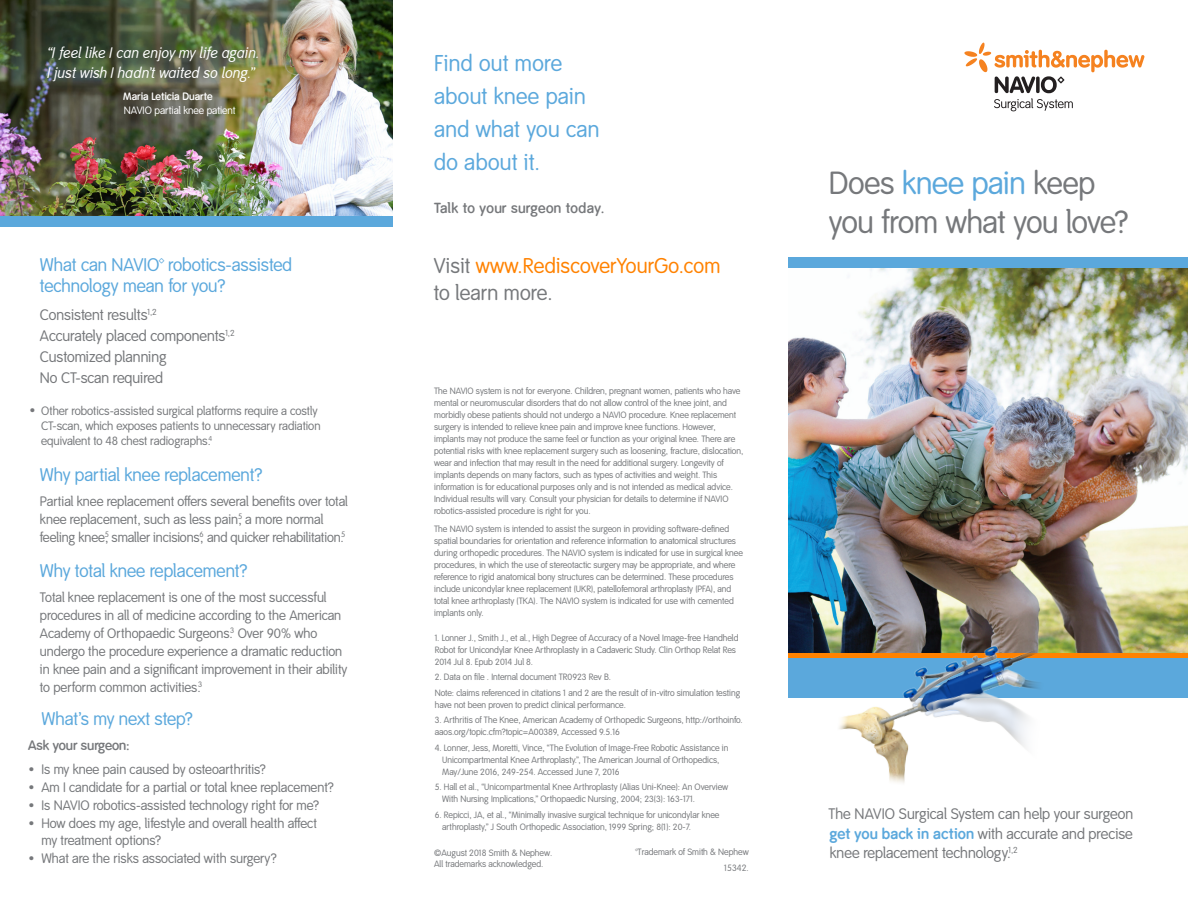
<style>
.page{position:relative;width:1188px;height:918px;background:#fff}
.page>*{position:absolute;margin:0;border:0;box-sizing:border-box;transform-origin:0 0}
.t1{font:31.5px/39px "Smith&Nephew";letter-spacing:-.01em;color:#76787b}
.t2{font:22.5px/33px "Smith&Nephew";letter-spacing:.015em;color:#5ba8dc}
.t3{font:21px/27px "Smith&Nephew";letter-spacing:.01em;color:#ff8200}
.t4{font:18px/21.6px "Smith&Nephew";color:#5ba8dc}
.t5{font:15px/19.5px "Smith&Nephew";color:#76787b;text-align:justify}
.t6{font:italic 15px/19.5px "Smith&Nephew";letter-spacing:.01em;color:#fff}
.t7{font:600 14.25px "Smith&Nephew";letter-spacing:.02em;color:#76787b}
.t8{font:13.5px/18px "Smith&Nephew";color:#76787b}
.t9{font:600 13.5px "Smith&Nephew";color:#76787b}
.t10{font:12px/15px "Smith&Nephew";color:#76787b}
.t11{font:10.5px "Smith&Nephew";color:#fff}
.t12{font:600 10.5px "Smith&Nephew";color:#fff}
.t13{font:9px/12px "Smith&Nephew";color:#76787b}
.t14{font:9px/10.8px "Smith&Nephew LF";color:#76787b}
.s1{font-size:13.5px}
.s2{color:#76787b}
.s3{font-family:"Smith&Nephew LF"}
.s4{color:#5ba8dc}
.s5{font-weight:700;color:#5ba8dc}
</style>
<div class="page">
<img style="left:789px;top:268px;width:399px;height:385px">
<div style="left:789px;top:257px;width:399px;height:11px;background:#5ba8dc"></div>
<div style="left:789px;top:658px;width:399px;height:39px;background:#5ba8dc"></div>
<div style="left:789px;top:653px;width:399px;height:5px;background:#ff8200"></div>
<svg style="left:964px;top:43px;width:180px;height:68px"></svg>
<img style="left:0;top:0;width:392px;height:216px">
<div style="left:0;top:216px;width:392px;height:11px;background:#5ba8dc"></div>
<img style="left:829px;top:618px;width:230px;height:165px">
<p class="t6" style="left:47px;top:44px;width:214px">“I feel like I can enjoy my life again.<br>I just wish I hadn’t waited so long.”</p>
<p class="t12" style="left:123px;top:91px;width:91px">Maria Leticia Duarte</p>
<p class="t11" style="left:124px;top:104px;width:113px">NAVIO partial knee patient</p>
<p class="t4" style="left:40px;top:254px;width:254px">What can NAVIO™ robotics-assisted technology mean for you?</p>
<p class="t5" style="left:40px;top:306px;width:118px">Consistent results<sup>1,2</sup></p>
<p class="t5" style="left:40px;top:327px;width:196px">Accurately placed components<sup>1,2</sup></p>
<p class="t5" style="left:40px;top:348px;width:128px">Customized planning</p>
<p class="t5" style="left:40px;top:369px;width:125px">No CT-scan required</p>
<p class="t10" style="left:41px;top:404px;width:281px;text-indent:-12px"><span class="s1">•</span> Other robotics-assisted surgical platforms require a costly<br>CT-scan, which exposes patients to unnecessary radiation equivalent to 48 chest radiographs.<sup>4</sup></p>
<p class="t4" style="left:40px;top:465px;width:224px">Why partial knee replacement?</p>
<p class="t8" style="left:40px;top:493px;width:309px">Partial knee replacement offers several benefits over total knee replacement, such as less pain<sup>5</sup>, a more normal feeling knee<sup>5</sup>, smaller incisions<sup>6</sup>, and quicker rehabilitation.<sup>5</sup></p>
<p class="t4" style="left:40px;top:561px;width:209px">Why total knee replacement?</p>
<p class="t8" style="left:40px;top:589px;width:309px">Total knee replacement is one of the most successful procedures in all of medicine according to the American Academy of Orthopaedic Surgeons.<sup>3</sup> Over 90% who undergo the procedure experience a dramatic reduction in knee pain and a significant improvement in their ability to perform common activities.<sup>3</sup></p>
<p class="t4" style="left:42px;top:708px;width:153px">What’s my next step?</p>
<p class="t9" style="left:28px;top:737px;width:103px">Ask your surgeon:</p>
<p class="t8" style="left:28px;top:761px;width:239px">• Is my knee pain caused by osteoarthritis?</p>
<p class="t8" style="left:28px;top:779px;width:307px">• Am I candidate for a partial or total knee replacement?</p>
<p class="t8" style="left:28px;top:797px;width:293px">• Is NAVIO robotics-assisted technology right for me?</p>
<p class="t8" style="left:42px;top:816px;width:277px;line-height:16.5px;text-indent:-14px">• How does my age, lifestyle and overall health affect my treatment options?</p>
<p class="t8" style="left:28px;top:850px;width:250px">• What are the risks associated with surgery?</p>
<p class="t2" style="left:434px;top:48px;width:167px">Find out more about knee pain and what you can do about it.</p>
<p class="t7" style="left:434px;top:200px;width:172px">Talk to your surgeon today.</p>
<p class="t3" style="left:434px;top:253px;width:288px"><span class="s2">Visit</span> www.RediscoverYourGo.com <span class="s2">to learn more.</span></p>
<p class="t13" style="left:434px;top:385px;width:311px">The NAVIO system is not for everyone. Children, pregnant women, patients who have mental or neuromuscular disorders that do not allow control of the knee joint, and morbidly obese patients should not undergo a NAVIO procedure. Knee replacement surgery is intended to relieve knee pain and improve knee functions. However, implants may not produce the same feel or function as your original knee. There are potential risks with knee replacement surgery such as loosening, fracture, dislocation, wear and infection that may result in the need for additional surgery. Longevity of implants depends on many factors, such as types of activities and weight. This information is for educational purposes only and is not intended as medical advice.<br>Individual results will vary. Consult your physician for details to determine if NAVIO robotics-assisted procedure is right for you.</p>
<p class="t13" style="left:434px;top:524px;width:310px">The NAVIO system is intended to assist the surgeon in providing software-defined spatial boundaries for orientation and reference information to anatomical structures during orthopedic procedures. The NAVIO system is indicated for use in surgical knee procedures, in which the use of stereotactic surgery may be appropriate, and where reference to rigid anatomical bony structures can be determined. These procedures include unicondylar knee replacement (UKR), patellofemoral arthroplasty (PFA), and total knee arthroplasty (TKA). The NAVIO system is indicated for use with cemented implants only.</p>
<p class="t13" style="left:435px;top:632px;width:305px">1. Lonner J., Smith J., et al., High Degree of Accuracy of a Novel Image-free Handheld<br>Robot for Unicondylar Knee Arthroplasty in a Cadaveric Study. Clin Orthop Relat Res<br>2014 Jul 8. Epub 2014 Jul 8.</p>
<p class="t13" style="left:435px;top:671px;width:178px">2. Data on file . Internal document TR0923 Rev B.</p>
<p class="t13" style="left:435px;top:687px;width:307px">Note: claims referenced in citations 1 and 2 are the result of in-vitro simulation testing have not been proven to predict clinical performance.</p>
<p class="t13" style="left:435px;top:714px;width:310px">3. Arthritis of The Knee, American Academy of Orthopedic Surgeons, http://orthoinfo. aaos.org/topic.cfm?topic=A00389, Accessed 9.5.16</p>
<p class="t13" style="left:442px;top:742px;width:288px;text-indent:-7px">4. Lonner, Jess, Moretti, Vince, “The Evolution of Image-Free Robotic Assistance in<br>Unicompartmental Knee Arthroplasty.”, The American Journal of Orthopedics,<br>May/June 2016, 249-254. Accessed June 7, 2016</p>
<p class="t13" style="left:442px;top:781px;width:288px;text-indent:-7px">5. Hall et al., “Unicompartmental Knee Arthroplasty (Alias Uni-Knee): An Overview<br>With Nursing Implications,” Orthopaedic Nursing, 2004; 23(3): 163-171.</p>
<p class="t13" style="left:442px;top:809px;width:279px;text-indent:-7px">6. Repicci, JA, et al., “Minimally invasive surgical technique for unicondylar knee arthroplasty,” J South Orthopedic Association, 1999 Spring; 8(1): 20-7.</p>
<p class="t14" style="left:434px;top:848px;width:120px">©August 2018 Smith &amp; Nephew.<br>All trademarks acknowledged.</p>
<p class="t13" style="left:635px;top:845px;width:115px;line-height:15.6px;text-align:right">™Trademark of Smith &amp; Nephew<br><span class="s3">15342.</span></p>
<p class="t1" style="left:829px;top:164px;width:301px">Does <span class="s4">knee pain</span> keep you from what you love?</p>
<p class="t5" style="left:828px;top:805px;width:306px">The NAVIO Surgical System can help your surgeon <span class="s5">get you back in action</span> with accurate and precise knee replacement technology.<sup>1,2</sup></p>
</div>
